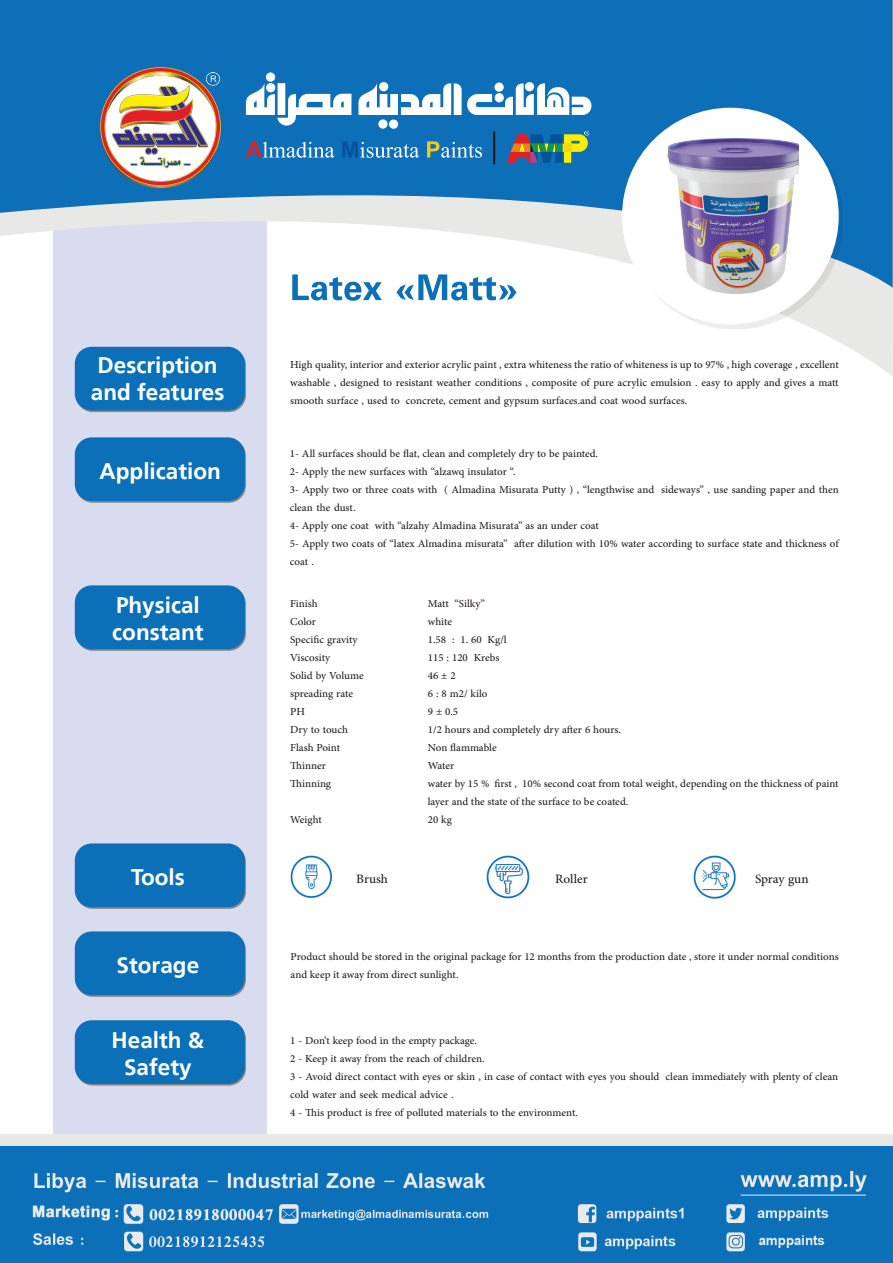
<style>
.page{position:relative;width:893px;height:1263px;background:#fff}
.page>*{position:absolute;margin:0;border:0;box-sizing:border-box;transform-origin:0 0}
.t1{font:700 55.5px "Nizar BBC Kurdish";color:#0c70b9}
.t2{font:700 22.5px/27px "Frutiger LT Arabic 65";color:#fff}
.t3{font:18px "Adobe Arabic";color:#231f20}
.t4{font:15px/18px "Adobe Arabic";color:#231f20}
</style>
<div class="page">
<div style="left:54px;top:171px;width:213px;height:1008px;background:#d9dcee"></div>
<svg style="left:53px;top:288px;width:840px;height:88px"></svg>
<svg style="left:0;top:0;width:893px;height:288px;fill:#0c6fb8"></svg>
<img style="left:100px;top:67px;width:121px;height:121px">
<hr style="left:493px;top:132px;width:2px;height:32px;background:#1a1a19">
<svg style="left:246px;top:72px;width:345px;height:91px"></svg>
<div style="left:0;top:1134px;width:893px;height:128px;background:#e8e9e7"></div>
<img style="left:0;top:1146px;width:892px;height:117px">
<svg style="left:76px;top:348px;width:170px;height:64px"></svg>
<div style="left:75px;top:347px;width:170px;height:63px;background:#0c70b9;border-radius:17px"></div>
<svg style="left:76px;top:845px;width:170px;height:64px"></svg>
<div style="left:75px;top:843px;width:170px;height:64px;background:#0c70b9;border-radius:17px"></div>
<svg style="left:76px;top:439px;width:170px;height:64px"></svg>
<div style="left:75px;top:437px;width:170px;height:64px;background:#0c70b9;border-radius:17px"></div>
<svg style="left:76px;top:933px;width:170px;height:64px"></svg>
<div style="left:75px;top:931px;width:170px;height:64px;background:#0c70b9;border-radius:17px"></div>
<svg style="left:76px;top:587px;width:170px;height:64px"></svg>
<div style="left:75px;top:585px;width:170px;height:64px;background:#0c70b9;border-radius:17px"></div>
<div style="left:75px;top:1020px;width:170px;height:64px;background:#0c70b9;border-radius:17px"></div>
<div style="left:626px;top:112px;width:217px;height:217px;background:#231f20;opacity:.08"></div>
<div style="left:622px;top:108px;width:217px;height:216px;background:#fff;border-radius:50%"></div>
<img style="left:487px;top:856px;width:42px;height:42px">
<img style="left:290px;top:856px;width:42px;height:42px">
<img style="left:693px;top:856px;width:43px;height:42px">
<img style="left:667px;top:138px;width:132px;height:156px">
<h2 class="t2" style="left:91px;top:352px;width:135px">Description and features</h2>
<h2 class="t2" style="left:100px;top:457px;width:123px">Application</h2>
<h2 class="t2" style="left:112px;top:592px;width:93px">Physical constant</h2>
<h2 class="t2" style="left:131px;top:863px;width:55px">Tools</h2>
<h2 class="t2" style="left:117px;top:951px;width:84px">Storage</h2>
<h2 class="t2" style="left:112px;top:1026px;width:94px;text-align:center">Health &amp;<br>Safety</h2>
<h1 class="t1" style="left:290px;top:256px;width:231px">Latex «Matt«</h1>
<p class="t4" style="left:290px;top:354px;width:550px;text-align:justify">High quality, interior and exterior acrylic paint , extra whiteness the ratio of whiteness upis to 97% , high coverage , excellent washable , designed to resistant weather conditions , composite of pure acrylic emulsion . easy to apply and gives a matt smooth surface , used to concrete, cement and gypsum surfaces.and coat wood surfaces.</p>
<p class="t4" style="left:290px;top:443px;width:310px">1- All surfaces should be flat, clean and completely dry beto painted.<br>2- Apply the new surfaces with “alzawq insulator .”</p>
<p class="t4" style="left:444px;top:479px;width:211px">( Almadina Misurata Putty ) “, lengthwise and</p>
<p class="t4" style="left:290px;top:479px;width:149px">3- Apply two or three coats with</p>
<p class="t4" style="left:290px;top:497px;width:67px">clean the dust.</p>
<p class="t4" style="left:290px;top:515px;width:310px">4- Apply one coat with “alzahy Almadina Misurata” anas under coat</p>
<p class="t4" style="left:514px;top:533px;width:326px">after dilution with 10% water according to surface state and thickness of</p>
<p class="t4" style="left:661px;top:479px;width:179px">sideways ,” use sanding paper and then</p>
<p class="t4" style="left:290px;top:533px;width:218px">5- Apply two coats of “latex Almadina misurata” coat .</p>
<p class="t4" style="left:290px;top:593px;width:75px">Finish<br>Color<br>Specific gravity<br>Viscosity<br>Solid by Volume spreading rate<br>PH<br>Dry to touch<br>Flash Point<br>Thinner<br>Thinning</p>
<p class="t4" style="left:290px;top:809px;width:33px">Weight</p>
<p class="t3" style="left:356px;top:866px;width:33px">Brush</p>
<p class="t4" style="left:428px;top:593px;width:412px">Matt “Silky“<br>white<br>1.58 : 601. Kg l/<br>115 : 120 Krebs<br>46 2±<br>m8:6 2/ kilo<br>±9 0.5<br>1/2 hours and completely dry after 6 hours.<br>Non flammable<br>Water<br>water by 15 % first , 10% second coat from total weight, depending on the thickness of paint layer and the state of the surface beto coated.<br>20 kg</p>
<p class="t3" style="left:555px;top:866px;width:34px">Roller</p>
<p class="t3" style="left:755px;top:866px;width:55px">Spray gun</p>
<p class="t4" style="left:291px;top:946px;width:550px">Product should be stored in the original package for 12 months from the production date , store it under normal conditions and keep it away from direct sunlight.</p>
<p class="t4" style="left:290px;top:1030px;width:550px">-1 Dont’ keep food in the empty package.<br>-2 Keep it away from the reach of children.<br>-3 Avoid direct contact with eyes or skin in, case of contact with eyes you should clean immediately with plenty of clean cold water and seek medical advice .<br>-4 This product is free of polluted materials to the environment.</p>
</div>
